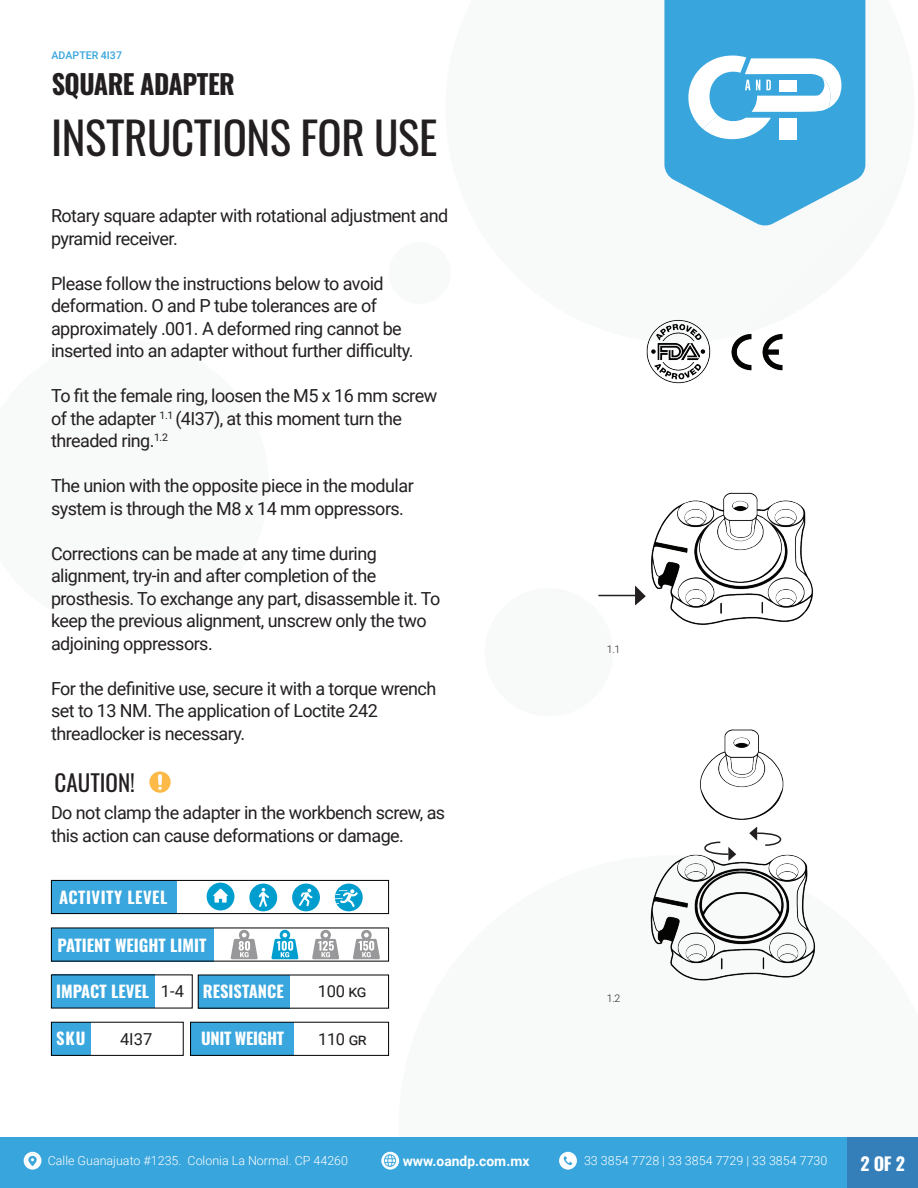
<style>
.page{position:relative;width:918px;height:1188px;background:#fff}
.page>*{position:absolute;margin:0;border:0;box-sizing:border-box;transform-origin:0 0}
.t1{font:45px "Oswald";letter-spacing:-.01em;color:#231f20}
.t2{font:700 27px "Oswald";letter-spacing:-.02em;color:#231f20}
.t3{font:23.1px "Oswald";color:#231f20}
.t4{font:18px/22.5px "Roboto";letter-spacing:-.03em;color:#231f20}
.t5{font:700 18px "Oswald";color:#fff}
.t6{font:700 16.5px "Oswald";color:#fff}
.t7{font:16.5px "Roboto";letter-spacing:-.01em;color:#231f20}
.t8{font:700 16.5px "Oswald";letter-spacing:.03em;color:#fff}
.t9{font:700 16.5px "Oswald";letter-spacing:-.02em;color:#fff}
.t10{font:700 13.8px "Roboto";color:#fff}
.t11{font:300 12.45px "Roboto";color:#fff}
.t12{font:500 10.65px "Roboto";letter-spacing:.005em;color:#38a5dc}
.t13{font:300 10.5px "Roboto";color:#231f20}
.s1{font-family:"Roboto";font-weight:400;color:#231f20}
</style>
<div class="page">
<div style="left:485px;top:588px;width:128px;height:128px;background:#f8f9f9;border-radius:64px"></div>
<div style="left:389px;top:242px;width:62px;height:62px;background:#f8f9f9;border-radius:31px"></div>
<div style="left:0;top:1137px;width:848px;height:51px;background:#38a5dc"></div>
<div style="left:848px;top:1137px;width:70px;height:51px;background:#347fb9"></div>
<svg style="left:664px;top:0;width:201px;height:226px;background:#57b2e0"></svg>
<svg style="left:688px;top:56px;width:153px;height:83px"></svg>
<svg style="left:24px;top:1152px;width:17px;height:18px"></svg>
<img style="left:25px;top:1153px;width:15px;height:15px">
<svg style="left:381px;top:1152px;width:18px;height:18px"></svg>
<div style="left:383px;top:1154px;width:14px;height:14px;background:#f8fcfd;border-radius:50%"></div>
<img style="left:383px;top:1153px;width:15px;height:15px;border-radius:8px">
<svg style="left:559px;top:1152px;width:18px;height:18px"></svg>
<img style="left:560px;top:1153px;width:16px;height:15px;border-radius:8px">
<img style="left:149px;top:771px;width:22px;height:22px">
<div style="left:52px;top:1022px;width:39px;height:33px;background:#39a6dd"></div>
<div style="left:51px;top:1022px;width:133px;height:34px;border:1px solid #000"></div>
<div style="left:52px;top:975px;width:102px;height:33px;background:#39a6dd"></div>
<div style="left:191px;top:1022px;width:103px;height:33px;background:#39a6dd"></div>
<div style="left:190px;top:1022px;width:199px;height:34px;border:1px solid #000"></div>
<div style="left:198px;top:975px;width:92px;height:33px;background:#39a6dd"></div>
<div style="left:52px;top:928px;width:162px;height:33px;background:#39a6dd"></div>
<svg style="left:231px;top:929px;width:27px;height:30px"></svg>
<svg style="left:271px;top:929px;width:28px;height:30px"></svg>
<svg style="left:312px;top:929px;width:27px;height:30px"></svg>
<svg style="left:353px;top:929px;width:27px;height:30px"></svg>
<div style="left:52px;top:880px;width:125px;height:34px;background:#39a6dd"></div>
<div style="left:51px;top:880px;width:338px;height:34px;border:1px solid #000"></div>
<svg style="left:335px;top:884px;width:28px;height:27px"></svg>
<svg style="left:292px;top:884px;width:28px;height:27px"></svg>
<svg style="left:249px;top:884px;width:28px;height:27px"></svg>
<svg style="left:207px;top:883px;width:27px;height:27px"></svg>
<img style="left:731px;top:333px;width:52px;height:38px">
<img style="left:646px;top:319px;width:65px;height:65px">
<hr style="left:598px;top:595px;width:37px;height:1px;background:#231f20">
<svg style="left:635px;top:586px;width:8px;height:19px"></svg>
<svg style="left:749px;top:827px;width:31px;height:10px"></svg>
<img style="left:650px;top:837px;width:166px;height:144px">
<img style="left:643px;top:492px;width:171px;height:133px">
<img style="left:700px;top:729px;width:84px;height:91px">
<p class="t12" style="left:51px;top:48px;width:72px">ADAPTER 4I37</p>
<h2 class="t2" style="left:52px;top:70px;width:185px">SQUARE ADAPTER</h2>
<h1 class="t1" style="left:51px;top:97px;width:388px">INSTRUCTIONS FOR USE</h1>
<p class="t4" style="left:51px;top:204px;width:399px">Rotary square adapter with rotational adjustment and pyramid receiver.</p>
<p class="t4" style="left:51px;top:271px;width:364px">Please follow the instructions below to avoid deformation. O and P tube tolerances are of approximately .001. A deformed ring cannot be inserted into an adapter without further difficulty.</p>
<p class="t4" style="left:51px;top:384px;width:388px">To fit the female ring, loosen the M5 x 16 mm screw of the adapter <sup>1.1</sup> (4I37), at this moment turn the threaded ring.<sup>1.2</sup></p>
<p class="t4" style="left:51px;top:474px;width:364px">The union with the opposite piece in the modular system is through the M8 x 14 mm oppressors.</p>
<p class="t4" style="left:51px;top:541px;width:391px">Corrections can be made at any time during alignment, try-in and after completion of the prosthesis. To exchange any part, disassemble it. To keep the previous alignment, unscrew only the two adjoining oppressors.</p>
<p class="t4" style="left:51px;top:676px;width:387px">For the definitive use, secure it with a torque wrench set to 13 NM. The application of Loctite 242 threadlocker is necessary.</p>
<p class="t3" style="left:55px;top:762px;width:82px">CAUTION!</p>
<p class="t4" style="left:51px;top:801px;width:396px">Do not clamp the adapter in the workbench screw, as this action can cause deformations or damage.</p>
<p class="t8" style="left:59px;top:889px;width:110px">ACTIVITY LEVEL</p>
<p class="t6" style="left:58px;top:936px;width:150px">PATIENT WEIGHT LIMIT</p>
<p class="t6" style="left:56px;top:983px;width:129px">IMPACT LEVEL <span class="s1">1-4</span></p>
<p class="t7" style="left:120px;top:1027px;width:34px">4I37</p>
<p class="t9" style="left:201px;top:1030px;width:85px">UNIT WEIGHT</p>
<p class="t6" style="left:203px;top:983px;width:82px">RESISTANCE</p>
<p class="t6" style="left:56px;top:1030px;width:31px">SKU</p>
<p class="t7" style="left:318px;top:980px;width:50px">100 kg</p>
<p class="t7" style="left:318px;top:1027px;width:50px">110 gr</p>
<p class="t13" style="left:607px;top:642px;width:15px">1.1</p>
<p class="t13" style="left:607px;top:991px;width:15px">1.2</p>
<p class="t11" style="left:48px;top:1152px;width:302px">Calle Guanajuato #1235. Colonia La Normal. CP 44260</p>
<p class="t10" style="left:403px;top:1151px;width:128px">www.oandp.com.mx</p>
<p class="t11" style="left:584px;top:1152px;width:245px">33 3854 7728 | 33 3854 7729 | 33 3854 7730</p>
<p class="t5" style="left:861px;top:1155px;width:46px">2 OF 2</p>
</div>
